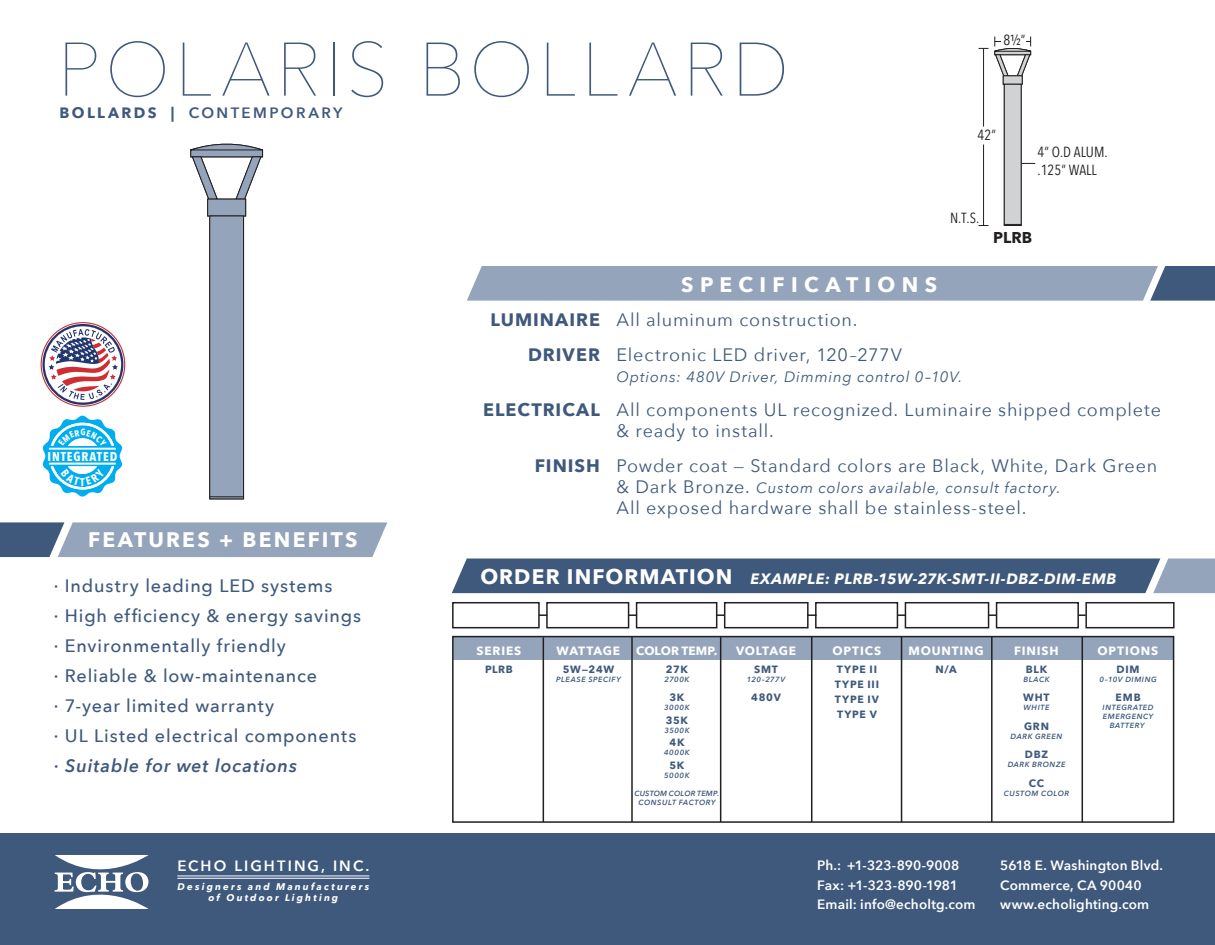
<style>
.page{position:relative;width:1215px;height:945px;background:#fff}
.page>*{position:absolute;margin:0;border:0;box-sizing:border-box;transform-origin:0 0}
.t1{font:200 75px "Avenir Next";letter-spacing:.06em;color:#3f597c}
.t2{font:700 21px "Avenir Next";letter-spacing:.105em;color:#fff}
.t3{font:700 21px "Avenir Next";letter-spacing:.05em;color:#fff}
.t4{font:700 21px "Avenir Next";letter-spacing:.305em;color:#fff}
.t5{font:18px/34.5px "Avenir Next";letter-spacing:.045em;color:#3f597c}
.t6{font:500 18px/30px "Avenir Next";letter-spacing:.045em;color:#3f597c}
.t7{font:700 18px/34.5px "Avenir Next";letter-spacing:.055em;color:#3f597c;text-align:right}
.t8{font:italic 600 18px "Avenir Next";letter-spacing:.05em;color:#3f597c}
.t9{font:700 15.6px "Avenir Next";color:#231f20}
.t10{font:italic 15px "Avenir Next";letter-spacing:.055em;color:#3f597c}
.t11{font:italic 700 15px "Avenir Next";letter-spacing:.035em;color:#fff}
.t12{font:600 15px "Avenir Next";letter-spacing:.16em;color:#3f597c}
.t13{font:600 14.85px "Avenir Next";letter-spacing:.135em;color:#fff}
.t14{font:14.7px/17.5px "Avenir Next Condensed";color:#231f20}
.t15{font:600 13.5px/19.5px "Avenir Next";letter-spacing:.015em;color:#fff}
.t16{font:700 12.9px "Avenir Next Condensed";letter-spacing:.065em;color:#fff}
.t17{font:700 12px "Avenir Next";letter-spacing:.07em;color:#fff}
.t18{font:700 12px "Avenir Next";color:#fff}
.t19{font:700 12px "Avenir Next";letter-spacing:.04em;color:#fff}
.t20{font:700 12px "Avenir Next";letter-spacing:.045em;color:#fff}
.t21{font:700 10.5px/15px "Avenir Next";letter-spacing:.075em;color:#3f597c}
.t22{font:italic 700 9.6px/10.5px "Avenir Next";letter-spacing:.22em;color:#fff;text-align:center}
.t23{font:italic 600 7.5px/9px "Avenir Next";letter-spacing:.075em;color:#3f597c;text-align:center}
.t24{font:italic 600 7.5px/9px "Avenir Next";letter-spacing:.03em;color:#3f597c;text-align:center}
.s1{font-weight:700}
.s2{font-style:normal;font-size:18px}
</style>
<div class="page">
<div style="left:0;top:833px;width:1215px;height:112px;background:#3f597c"></div>
<svg style="left:55px;top:855px;width:94px;height:54px"></svg>
<hr style="left:177px;top:878px;width:192px;height:1px;background:#fff">
<hr style="left:177px;top:876px;width:192px;height:1px;background:#fff">
<div style="left:1004px;top:84px;width:18px;height:142px;background:#d1d2d4;border:1px solid #231f20"></div>
<svg style="left:1004px;top:224px;width:17px;height:1px"></svg>
<hr style="left:983px;top:145px;width:1px;height:81px;background:#231f20">
<hr style="left:983px;top:48px;width:1px;height:79px;background:#231f20">
<svg style="left:1021px;top:163px;width:14px;height:1px"></svg>
<svg style="left:979px;top:37px;width:53px;height:48px"></svg>
<svg style="left:190px;top:143px;width:74px;height:74px"></svg>
<div style="left:209px;top:215px;width:35px;height:284px;background:#94a4ba;border:1px solid #231f20"></div>
<hr style="left:210px;top:496px;width:34px;height:1px;background:#231f20">
<div style="left:453px;top:637px;width:721px;height:23px;background:#94a4ba"></div>
<svg style="left:0;top:522px;width:387px;height:35px;background:#8c9db4"></svg>
<svg style="left:467px;top:266px;width:748px;height:35px;background:#90a1b7"></svg>
<svg style="left:452px;top:559px;width:763px;height:34px;background:#486183"></svg>
<div style="left:452px;top:636px;width:722px;height:187px;border:2px solid #231f20"></div>
<hr style="left:543px;top:637px;width:1px;height:185px;background:#231f20">
<hr style="left:631px;top:637px;width:2px;height:185px;background:#231f20">
<hr style="left:720px;top:637px;width:1px;height:185px;background:#231f20">
<hr style="left:811px;top:637px;width:1px;height:185px;background:#231f20">
<hr style="left:901px;top:637px;width:1px;height:185px;background:#231f20">
<hr style="left:991px;top:637px;width:2px;height:185px;background:#231f20">
<hr style="left:1082px;top:637px;width:1px;height:185px;background:#231f20">
<div style="left:1085px;top:602px;width:90px;height:26px;border:2px solid #231f20"></div>
<div style="left:996px;top:602px;width:83px;height:26px;border:2px solid #231f20"></div>
<div style="left:905px;top:602px;width:84px;height:26px;border:2px solid #231f20"></div>
<div style="left:815px;top:602px;width:83px;height:26px;border:2px solid #231f20"></div>
<div style="left:724px;top:602px;width:85px;height:26px;border:2px solid #231f20"></div>
<div style="left:636px;top:602px;width:81px;height:26px;border:2px solid #231f20"></div>
<div style="left:546px;top:602px;width:83px;height:26px;border:2px solid #231f20"></div>
<div style="left:452px;top:602px;width:88px;height:26px;border:2px solid #231f20"></div>
<svg style="left:539px;top:614px;width:8px;height:2px"></svg>
<svg style="left:629px;top:614px;width:8px;height:2px"></svg>
<svg style="left:716px;top:614px;width:9px;height:2px"></svg>
<svg style="left:807px;top:614px;width:10px;height:2px"></svg>
<svg style="left:897px;top:614px;width:9px;height:2px"></svg>
<svg style="left:988px;top:614px;width:9px;height:2px"></svg>
<svg style="left:1078px;top:614px;width:8px;height:2px"></svg>
<svg style="left:41px;top:322px;width:84px;height:85px"></svg>
<svg style="left:42px;top:415px;width:80px;height:82px"></svg>
<h1 class="t1" style="left:58px;top:6px;width:733px">POLARIS BOLLARD</h1>
<p class="t12" style="left:60px;top:100px;width:285px"><span class="s1">BOLLARDS |</span> CONTEMPORARY</p>
<p class="t14" style="left:1003px;top:30px;width:24px">8½”</p>
<p class="t14" style="left:978px;top:125px;width:20px">42”</p>
<p class="t14" style="left:1038px;top:142px;width:72px">4” O.D ALUM. .125” WALL</p>
<p class="t14" style="left:950px;top:209px;width:31px">N.T.S.</p>
<p class="t4" style="left:681px;top:266px;width:257px">SPECIFICATIONS</p>
<p class="t9" style="left:993px;top:224px;width:40px">PLRB</p>
<p class="t16" style="left:48px;top:448px;width:71px">INTEGRATED</p>
<p class="t2" style="left:88px;top:522px;width:271px">FEATURES + BENEFITS</p>
<p class="t6" style="left:54px;top:570px;width:309px">· Industry leading LED systems<br>· High efficiency &amp; energy savings · Environmentally friendly<br>· Reliable &amp; low-maintenance<br>· 7-year limited warranty<br>· UL Listed electrical components</p>
<p class="t8" style="left:54px;top:750px;width:245px">· Suitable for wet locations</p>
<p class="t13" style="left:177px;top:853px;width:194px">ECHO LIGHTING, INC.</p>
<p class="t22" style="left:177px;top:881px;width:193px">Designers and Manufacturers of Outdoor Lighting</p>
<p class="t7" style="left:490px;top:302px;width:111px">LUMINAIRE<br>DRIVER</p>
<p class="t7" style="left:483px;top:392px;width:118px">ELECTRICAL</p>
<p class="t7" style="left:535px;top:448px;width:67px">FINISH</p>
<p class="t5" style="left:617px;top:302px;width:287px">All aluminum construction.<br>Electronic LED driver, 120–277V</p>
<p class="t10" style="left:617px;top:364px;width:347px">Options: 480V Driver, Dimming control 0–10V.</p>
<p class="t5" style="left:617px;top:399px;width:546px;line-height:21px">All components UL recognized. Luminaire shipped complete &amp; ready to install.</p>
<p class="t5" style="left:617px;top:447px;width:542px">Powder coat — Standard colors are Black, White, Dark Green</p>
<p class="t10" style="left:617px;top:475px;width:446px"><span class="s2">&amp; Dark Bronze.</span> Custom colors available, consult factory.</p>
<p class="t5" style="left:617px;top:489px;width:411px">All exposed hardware shall be stainless-steel.</p>
<p class="t3" style="left:480px;top:559px;width:254px">ORDER INFORMATION</p>
<p class="t11" style="left:750px;top:566px;width:368px">EXAMPLE: PLRB-15W-27K-SMT-II-DBZ-DIM-EMB</p>
<p class="t17" style="left:476px;top:640px;width:46px">SERIES</p>
<p class="t19" style="left:557px;top:640px;width:65px">WATTAGE</p>
<p class="t18" style="left:636px;top:640px;width:83px">COLOR TEMP.</p>
<p class="t20" style="left:736px;top:640px;width:61px">VOLTAGE</p>
<p class="t17" style="left:833px;top:640px;width:50px">OPTICS</p>
<p class="t17" style="left:908px;top:640px;width:77px">MOUNTING</p>
<p class="t17" style="left:1014px;top:640px;width:46px">FINISH</p>
<p class="t17" style="left:1098px;top:640px;width:62px">OPTIONS</p>
<p class="t21" style="left:563px;top:662px;width:53px">5W—24W</p>
<p class="t23" style="left:556px;top:675px;width:66px">PLEASE SPECIFY</p>
<p class="t21" style="left:835px;top:662px;width:46px">TYPE II<br>TYPE III<br>TYPE IV<br>TYPE V</p>
<p class="t21" style="left:935px;top:662px;width:23px">N/A</p>
<p class="t21" style="left:1026px;top:662px;width:23px">BLK</p>
<p class="t23" style="left:1023px;top:675px;width:28px">BLACK</p>
<p class="t21" style="left:1023px;top:690px;width:28px">WHT</p>
<p class="t23" style="left:1024px;top:703px;width:27px">WHITE</p>
<p class="t21" style="left:1024px;top:719px;width:26px">GRN</p>
<p class="t23" style="left:1011px;top:732px;width:53px">DARK GREEN</p>
<p class="t21" style="left:1025px;top:747px;width:25px">DBZ</p>
<p class="t23" style="left:1008px;top:760px;width:59px">DARK BRONZE</p>
<p class="t21" style="left:1029px;top:776px;width:17px">CC</p>
<p class="t23" style="left:1004px;top:789px;width:67px">CUSTOM COLOR</p>
<p class="t21" style="left:666px;top:662px;width:23px">27K</p>
<p class="t23" style="left:664px;top:675px;width:27px">2700K</p>
<p class="t21" style="left:669px;top:690px;width:16px">3K</p>
<p class="t23" style="left:664px;top:703px;width:27px">3000K</p>
<p class="t21" style="left:666px;top:713px;width:24px">35K</p>
<p class="t23" style="left:664px;top:726px;width:27px">3500K</p>
<p class="t21" style="left:669px;top:735px;width:17px">4K</p>
<p class="t23" style="left:664px;top:748px;width:27px">4000K</p>
<p class="t21" style="left:669px;top:758px;width:16px">5K</p>
<p class="t23" style="left:664px;top:771px;width:27px">5000K</p>
<p class="t24" style="left:635px;top:789px;width:86px">CUSTOM COLOR TEMP.<br>CONSULT FACTORY</p>
<p class="t21" style="left:754px;top:662px;width:25px">SMT</p>
<p class="t23" style="left:747px;top:675px;width:40px">120–277V</p>
<p class="t21" style="left:751px;top:690px;width:31px">480V</p>
<p class="t21" style="left:485px;top:662px;width:29px">PLRB</p>
<p class="t21" style="left:1117px;top:662px;width:25px">DIM</p>
<p class="t23" style="left:1100px;top:675px;width:58px">0–10V DIMING</p>
<p class="t21" style="left:1116px;top:690px;width:27px">EMB</p>
<p class="t23" style="left:1103px;top:703px;width:53px">INTEGRATED<br>EMERGENCY<br>BATTERY</p>
<p class="t15" style="left:817px;top:855px;width:160px">Ph.: +1-323-890-9008<br>Fax: +1-323-890-1981<br>Email: info@echoltg.com</p>
<p class="t15" style="left:1000px;top:855px;width:164px">5618 E. Washington Blvd.<br>Commerce, CA 90040 www.echolighting.com</p>
</div>
